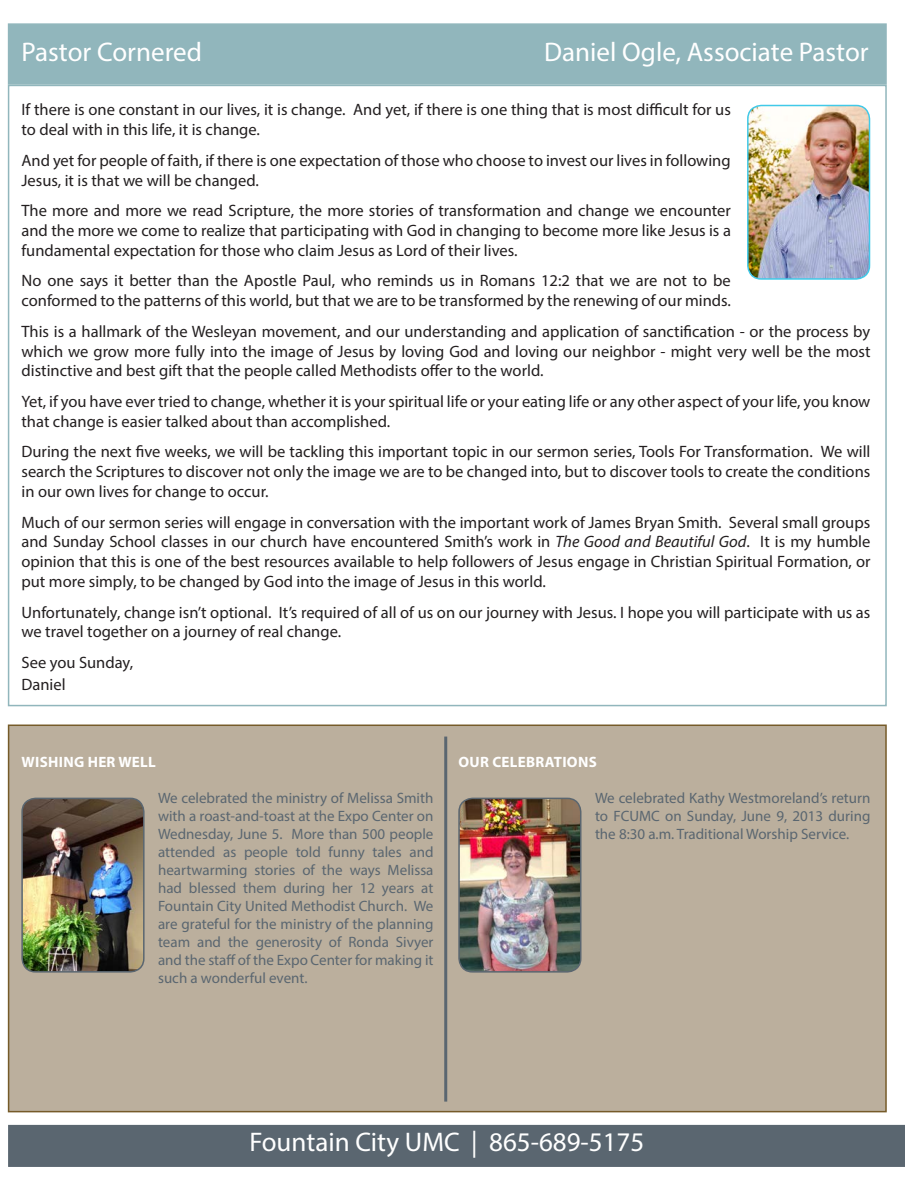
<style>
.page{position:relative;width:905px;height:1188px;background:#fff}
.page>*{position:absolute;margin:0;border:0;box-sizing:border-box;transform-origin:0 0}
.t1{font:27px "Myriad Pro";color:#fff}
.t2{font:16.5px/19.8px "Myriad Pro";color:#231f20}
.t3{font:15px/18px "Myriad Pro";color:#5a6670;text-align:justify}
.t4{font:700 15px "Myriad Pro";letter-spacing:.02em;color:#fff}
.s1{font-style:italic}
</style>
<div class="page">
<div style="left:8px;top:85px;width:878px;height:621px;background:#fff;border:2px solid #91b6bc"></div>
<div style="left:8px;top:1125px;width:896px;height:42px;background:#5a6670"></div>
<div style="left:8px;top:23px;width:878px;height:62px;background:#91b6bc;border:2px solid #91b6bc"></div>
<img style="left:747px;top:106px;width:122px;height:172px">
<div style="left:747px;top:105px;width:123px;height:175px;border:2px solid #41c9e8;border-radius:14px"></div>
<div style="left:8px;top:725px;width:878px;height:387px;background:#bbaf9d;border:2px solid #765b29"></div>
<hr style="left:444px;top:737px;width:3px;height:365px;background:#5a6670">
<img style="left:23px;top:798px;width:121px;height:173px">
<div style="left:21px;top:798px;width:123px;height:175px;border:2px solid #5a6670;border-radius:14px"></div>
<img style="left:460px;top:798px;width:120px;height:173px">
<div style="left:458px;top:798px;width:123px;height:175px;border:2px solid #5a6670;border-radius:14px"></div>
<p class="t1" style="left:21px;top:35px;width:182px">Pastor Cornered</p>
<p class="t1" style="left:544px;top:35px;width:326px">Daniel Ogle, Associate Pastor</p>
<p class="t2" style="left:21px;top:100px;width:711px">If there is one constant in our lives, it is change. And yet, if there is one thing that is most difficult for us to deal with in this life, it is change.</p>
<p class="t2" style="left:21px;top:150px;width:710px">And yet for people of faith, if there is one expectation of those who choose to invest our lives in following<br>Jesus, it is that we will be changed.</p>
<p class="t2" style="left:21px;top:200px;width:711px;text-align:justify">The more and more we read Scripture, the more stories of transformation and change we encounter and the more we come to realize that participating with God in changing to become more like Jesus is a fundamental expectation for those who claim Jesus as Lord of their lives.</p>
<p class="t2" style="left:21px;top:271px;width:711px">No one says it better than the Apostle Paul, who reminds us in Romans 12:2 that we are not to be conformed to the patterns of this world, but that we are to be transformed by the renewing of our minds.</p>
<p class="t2" style="left:21px;top:321px;width:850px;text-align:justify">This is a hallmark of the Wesleyan movement, and our understanding and application of sanctification - or the process by which we grow more fully into the image of Jesus by loving God and loving our neighbor - might very well be the most distinctive and best gift that the people called Methodists offer to the world.</p>
<p class="t2" style="left:21px;top:391px;width:850px">Yet, if you have ever tried to change, whether it is your spiritual life or your eating life or any other aspect of your life, you know that change is easier talked about than accomplished.</p>
<p class="t2" style="left:21px;top:442px;width:850px;text-align:justify">During the next five weeks, we will be tackling this important topic in our sermon series, Tools For Transformation. We will search the Scriptures to discover not only the image we are to be changed into, but to discover tools to create the conditions in our own lives for change to occur.</p>
<p class="t2" style="left:21px;top:512px;width:850px;text-align:justify">Much of our sermon series will engage in conversation with the important work of James Bryan Smith. Several small groups and Sunday School classes in our church have encountered Smith’s work in <span class="s1">The Good and Beautiful God</span>. It is my humble opinion that this is one of the best resources available to help followers of Jesus engage in Christian Spiritual Formation, or put more simply, to be changed by God into the image of Jesus in this world.</p>
<p class="t2" style="left:21px;top:602px;width:850px">Unfortunately, change isn’t optional. It’s required of all of us on our journey with Jesus. I hope you will participate with us as we travel together on a journey of real change.</p>
<p class="t2" style="left:21px;top:652px;width:113px">See you Sunday,</p>
<p class="t2" style="left:21px;top:674px;width:46px">Daniel</p>
<p class="t4" style="left:22px;top:752px;width:136px">WISHING HER WELL</p>
<p class="t3" style="left:158px;top:789px;width:277px">We celebrated the ministry of Melissa Smith with a roast-and-toast at the Expo Center on Wednesday, June 5. More than 500 people attended as people told funny tales and heartwarming stories of the ways Melissa had blessed them during her 12 years at Fountain City United Methodist Church. We are grateful for the ministry of the planning team and the generosity of Ronda Sivyer and the staff of the Expo Center for making it such a wonderful event.</p>
<p class="t4" style="left:458px;top:753px;width:140px">OUR CELEBRATIONS</p>
<p class="t3" style="left:595px;top:789px;width:277px">We celebrated Kathy Westmoreland’s return to FCUMC on Sunday, June 9, 2013 during the 8:30 a.m. Traditional Worship Service.</p>
<p class="t1" style="left:249px;top:1126px;width:396px">Fountain City UMC | 865-689-5175</p>
</div>
